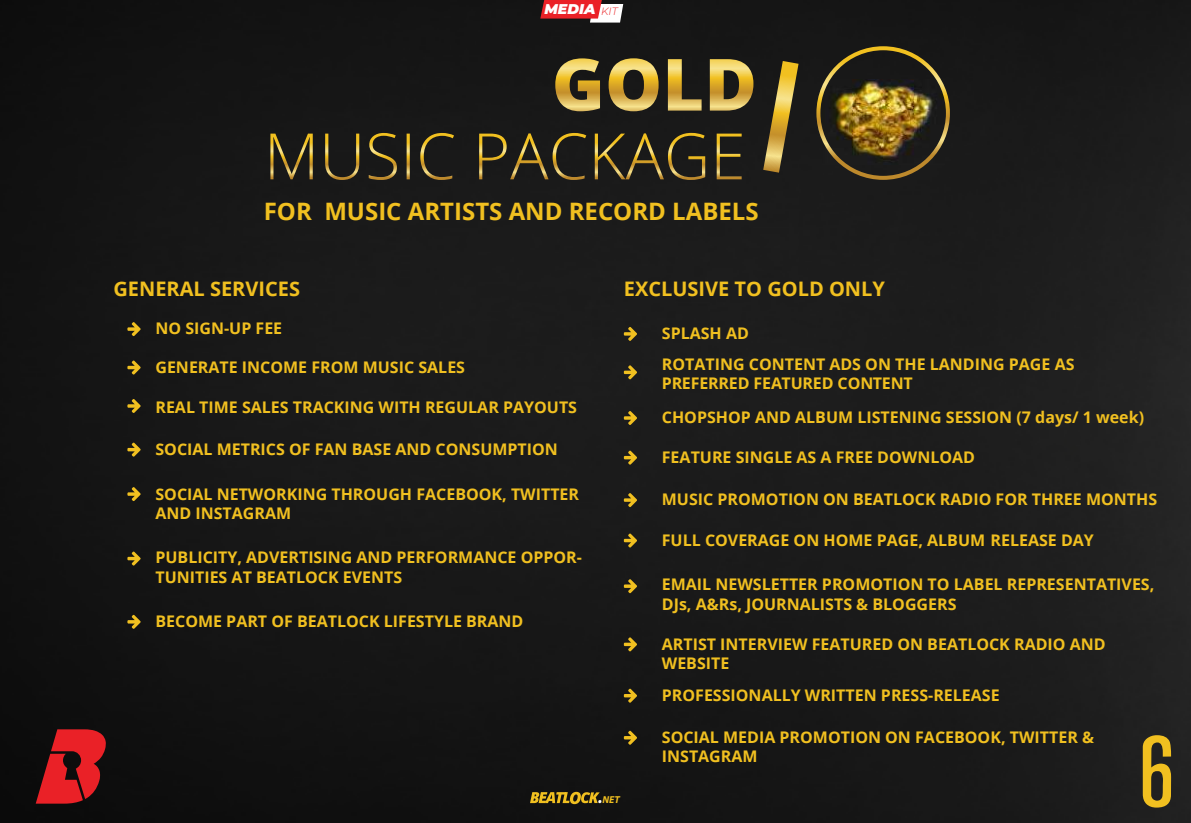
<style>
.page{position:relative;width:1191px;height:823px;background:#fff}
.page>*{position:absolute;margin:0;border:0;box-sizing:border-box;transform-origin:0 0}
.t1{font:500 100px "A750 Sans Cd";color:#f1c020}
.t2{font:700 24px "Open Sans";color:#f1c020}
.t3{font:700 20px "Open Sans";color:#f1c020}
.t4{font:700 16px/19.2px "Open Sans";color:#f1c020}
.t5{font:italic 900 14.2px "Montserrat";color:#fff}
.t6{font:italic 700 10px "Myriad Pro";color:#f1c020}
.s1{font-weight:300;font-size:10.6px;color:#ea2427}
.s2{font-size:17.2px;color:#fff}
</style>
<div class="page">
<img style="left:0;top:0;width:1191px;height:822px">
<svg style="left:624px;top:327px;width:13px;height:13px"></svg>
<svg style="left:624px;top:365px;width:13px;height:14px"></svg>
<svg style="left:624px;top:411px;width:13px;height:13px"></svg>
<svg style="left:624px;top:450px;width:13px;height:14px"></svg>
<svg style="left:624px;top:493px;width:13px;height:13px"></svg>
<svg style="left:624px;top:533px;width:13px;height:14px"></svg>
<svg style="left:624px;top:579px;width:13px;height:13px"></svg>
<svg style="left:555px;top:58px;width:198px;height:53px;background:#887439"></svg>
<svg style="left:763px;top:61px;width:35px;height:111px;background:#76632e"></svg>
<svg style="left:127px;top:322px;width:14px;height:14px"></svg>
<svg style="left:127px;top:360px;width:14px;height:14px"></svg>
<svg style="left:127px;top:399px;width:14px;height:13px"></svg>
<svg style="left:127px;top:442px;width:14px;height:14px"></svg>
<svg style="left:127px;top:487px;width:14px;height:13px"></svg>
<svg style="left:127px;top:551px;width:14px;height:14px"></svg>
<svg style="left:127px;top:614px;width:14px;height:14px"></svg>
<img style="left:816px;top:46px;width:134px;height:134px">
<svg style="left:325px;top:133px;width:416px;height:47px;background:#3d351f"></svg>
<svg style="left:530px;top:791px;width:69px;height:12px"></svg>
<svg style="left:540px;top:0;width:83px;height:23px"></svg>
<svg style="left:624px;top:637px;width:13px;height:14px"></svg>
<svg style="left:624px;top:688px;width:13px;height:14px"></svg>
<svg style="left:624px;top:730px;width:13px;height:14px"></svg>
<svg style="left:36px;top:728px;width:70px;height:75px;background:#98191d"></svg>
<p class="t5" style="left:544px;top:-1px;width:75px">MEDIA <span class="s1">KIT</span></p>
<h2 class="t2" style="left:264px;top:194px;width:496px">FOR MUSIC ARTISTS AND RECORD LABELS</h2>
<p class="t3" style="left:113px;top:274px;width:188px">GENERAL SERVICES</p>
<p class="t4" style="left:155px;top:318px;width:128px">NO SIGN-UP FEE</p>
<p class="t4" style="left:155px;top:356px;width:311px">GENERATE INCOME FROM MUSIC SALES</p>
<p class="t4" style="left:155px;top:396px;width:423px">REAL TIME SALES TRACKING WITH REGULAR PAYOUTS</p>
<p class="t4" style="left:155px;top:439px;width:404px">SOCIAL METRICS OF FAN BASE AND CONSUMPTION</p>
<p class="t4" style="left:155px;top:483px;width:425px">SOCIAL NETWORKING THROUGH FACEBOOK, TWITTER<br>AND INSTAGRAM</p>
<p class="t4" style="left:155px;top:547px;width:428px">PUBLICITY, ADVERTISING AND PERFORMANCE OPPOR-<br>TUNITIES AT BEATLOCK EVENTS</p>
<p class="t4" style="left:155px;top:610px;width:369px">BECOME PART OF BEATLOCK LIFESTYLE BRAND</p>
<p class="t3" style="left:624px;top:274px;width:263px">EXCLUSIVE TO GOLD ONLY</p>
<p class="t4" style="left:662px;top:317px;width:414px;line-height:30.4px">SPLASH AD<br>ROTATING CONTENT ADS ON THE LANDING PAGE AS</p>
<p class="t4" style="left:662px;top:365px;width:484px;line-height:34.4px">PREFERRED FEATURED CONTENT<br>CHOPSHOP AND ALBUM LISTENING SESSION (7 days/ 1 week)</p>
<p class="t4" style="left:662px;top:446px;width:315px">FEATURE SINGLE AS A FREE DOWNLOAD</p>
<p class="t4" style="left:662px;top:489px;width:497px">MUSIC PROMOTION ON BEATLOCK RADIO FOR THREE MONTHS</p>
<p class="t4" style="left:662px;top:529px;width:433px">FULL COVERAGE ON HOME PAGE, ALBUM RELEASE DAY</p>
<p class="t4" style="left:662px;top:574px;width:494px">EMAIL NEWSLETTER PROMOTION TO LABEL REPRESENTATIVES,<br>DJs, A&amp;Rs, JOURNALISTS &amp; BLOGGERS</p>
<p class="t6" style="left:598px;top:792px;width:23px"><span class="s2">.</span>NET</p>
<p class="t4" style="left:662px;top:634px;width:445px">ARTIST INTERVIEW FEATURED ON BEATLOCK RADIO AND<br>WEBSITE</p>
<p class="t4" style="left:662px;top:684px;width:339px">PROFESSIONALLY WRITTEN PRESS-RELEASE</p>
<p class="t4" style="left:662px;top:726px;width:434px">SOCIAL MEDIA PROMOTION ON FACEBOOK, TWITTER &amp;<br>INSTAGRAM</p>
<h1 class="t1" style="left:1140px;top:716px;width:36px">6</h1>
</div>
